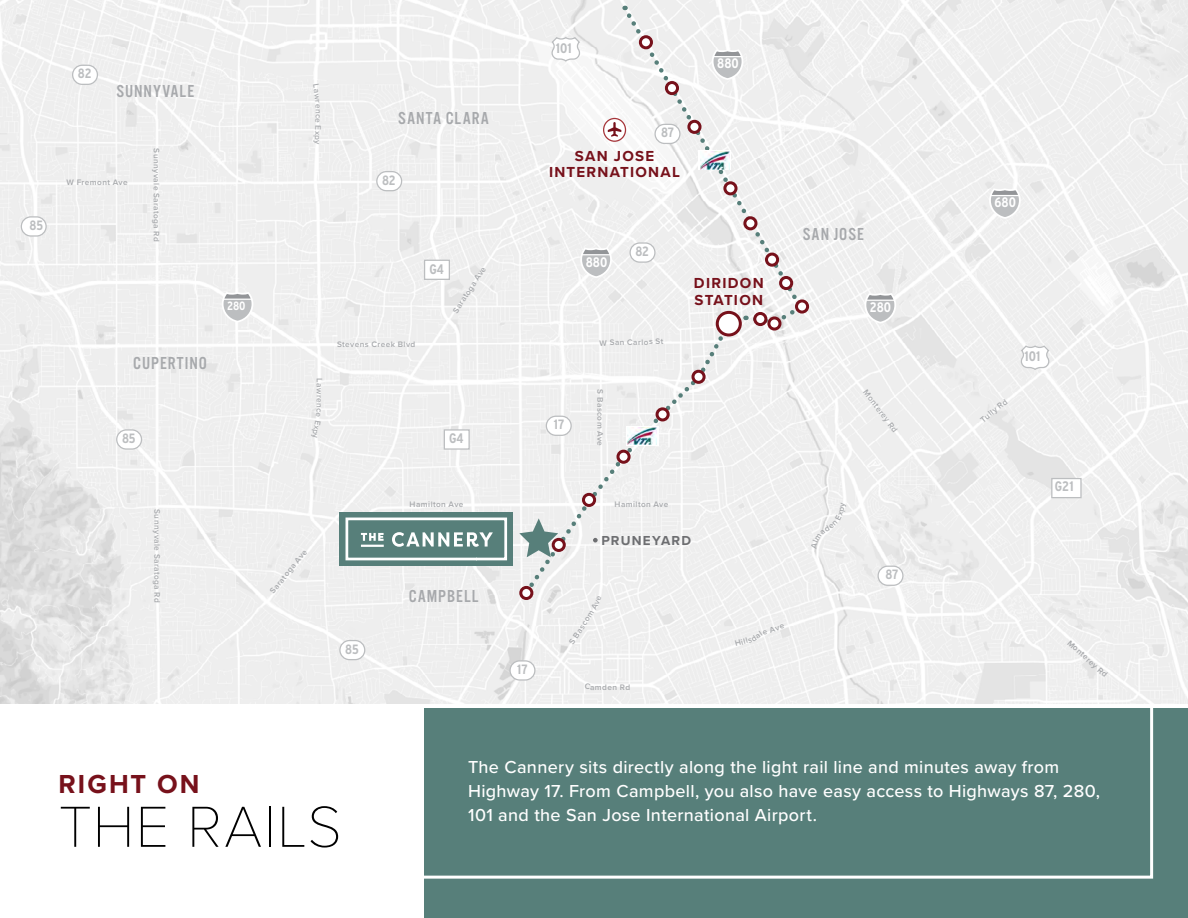
<style>
.page{position:relative;width:1188px;height:918px;background:#fff}
.page>*{position:absolute;margin:0;border:0;box-sizing:border-box;transform-origin:0 0}
.t1{font:100 60px "Proxima Nova T";letter-spacing:.02em;color:#000}
.t2{font:700 27px "Proxima Nova";letter-spacing:.075em;color:#77111b}
.t3{font:500 18px/24px "Proxima Nova";letter-spacing:.015em;color:#fff}
.t4{font:18px "Alternate Got No 3 D";letter-spacing:.06em;color:#a7a9ac}
.t5{font:700 15px/16.6px "Proxima Nova";letter-spacing:.085em;color:#77111b}
.t6{font:700 13.8px "Interstate Condensed";color:#bcbec0}
.t7{font:700 13.8px "Interstate Condensed";color:#fff}
.t8{font:700 13.5px "Interstate Condensed";letter-spacing:-.01em;color:#bcbec0}
.t9{font:700 13.5px "Proxima Nova";letter-spacing:.09em;color:#6d6e71}
.t10{font:700 12px "Interstate Condensed";color:#fff}
.t11{font:600 8.25px "Proxima Nova";letter-spacing:.05em;color:#a7a9ac}
</style>
<div class="page">
<div style="left:425px;top:708px;width:763px;height:210px;background:#577f7a"></div>
<img style="left:0;top:0;width:1188px;height:704px">
<div style="left:424px;top:260px;width:26px;height:20px;background:#fff;border:1px solid #bcbec0"></div>
<div style="left:444px;top:429px;width:26px;height:21px;background:#fff;border:1px solid #bcbec0"></div>
<div style="left:1051px;top:478px;width:31px;height:20px;background:#fff;border:1px solid #bcbec0"></div>
<svg style="left:221px;top:290px;width:34px;height:34px"></svg>
<svg style="left:863px;top:291px;width:34px;height:34px"></svg>
<svg style="left:579px;top:246px;width:34px;height:33px"></svg>
<svg style="left:988px;top:186px;width:34px;height:34px"></svg>
<div style="left:377px;top:172px;width:25px;height:19px;background:#fff;border-radius:10px"></div>
<div style="left:376px;top:171px;width:26px;height:20px;border:1px solid #bcbec0;border-radius:10px"></div>
<div style="left:510px;top:661px;width:25px;height:19px;background:#fff;border-radius:10px"></div>
<div style="left:509px;top:660px;width:26px;height:21px;border:1px solid #bcbec0;border-radius:10px"></div>
<div style="left:73px;top:65px;width:24px;height:19px;background:#fff;border-radius:10px"></div>
<div style="left:72px;top:65px;width:26px;height:20px;border:1px solid #bcbec0;border-radius:10px"></div>
<div style="left:21px;top:217px;width:25px;height:19px;background:#fff;border-radius:10px"></div>
<div style="left:21px;top:216px;width:26px;height:21px;border:1px solid #bcbec0;border-radius:10px"></div>
<div style="left:117px;top:430px;width:25px;height:19px;background:#fff;border-radius:10px"></div>
<div style="left:116px;top:429px;width:26px;height:21px;border:1px solid #bcbec0;border-radius:10px"></div>
<div style="left:340px;top:641px;width:25px;height:19px;background:#fff;border-radius:10px"></div>
<div style="left:339px;top:640px;width:26px;height:20px;border:1px solid #bcbec0;border-radius:10px"></div>
<div style="left:878px;top:566px;width:25px;height:19px;background:#fff;border-radius:10px"></div>
<div style="left:877px;top:566px;width:27px;height:20px;border:1px solid #bcbec0;border-radius:10px"></div>
<svg style="left:604px;top:119px;width:22px;height:22px"></svg>
<div style="left:603px;top:118px;width:23px;height:24px;border:1px solid #a6353a;border-radius:50%"></div>
<svg style="left:608px;top:122px;width:13px;height:15px"></svg>
<svg style="left:623px;top:9px;width:182px;height:296px"></svg>
<svg style="left:699px;top:150px;width:32px;height:20px"></svg>
<img style="left:700px;top:151px;width:29px;height:18px">
<div style="left:797px;top:301px;width:11px;height:11px;background:#fff;border-radius:50%"></div>
<div style="left:795px;top:299px;width:14px;height:15px;border:3px solid #77111b;border-radius:50%"></div>
<div style="left:781px;top:277px;width:11px;height:12px;background:#fff;border-radius:50%"></div>
<div style="left:779px;top:276px;width:14px;height:14px;border:3px solid #77111b;border-radius:50%"></div>
<div style="left:767px;top:254px;width:11px;height:11px;background:#fff;border-radius:50%"></div>
<div style="left:765px;top:253px;width:14px;height:14px;border:3px solid #77111b;border-radius:50%"></div>
<div style="left:745px;top:218px;width:11px;height:11px;background:#fff;border-radius:50%"></div>
<div style="left:743px;top:216px;width:14px;height:14px;border:3px solid #77111b;border-radius:50%"></div>
<div style="left:725px;top:183px;width:11px;height:11px;background:#fff;border-radius:50%"></div>
<div style="left:723px;top:181px;width:15px;height:14px;border:3px solid #77111b;border-radius:50%"></div>
<div style="left:689px;top:121px;width:11px;height:11px;background:#fff;border-radius:50%"></div>
<div style="left:687px;top:120px;width:15px;height:14px;border:3px solid #77111b;border-radius:50%"></div>
<div style="left:666px;top:83px;width:12px;height:11px;background:#fff;border-radius:50%"></div>
<div style="left:665px;top:81px;width:14px;height:14px;border:3px solid #77111b;border-radius:50%"></div>
<div style="left:640px;top:37px;width:11px;height:11px;background:#fff;border-radius:50%"></div>
<div style="left:639px;top:35px;width:14px;height:14px;border:3px solid #77111b;border-radius:50%"></div>
<svg style="left:1020px;top:345px;width:30px;height:26px"></svg>
<svg style="left:551px;top:36px;width:30px;height:27px"></svg>
<div style="left:339px;top:513px;width:174px;height:53px;background:#577f7a"></div>
<svg style="left:345px;top:517px;width:163px;height:44px"></svg>
<svg style="left:584px;top:683px;width:10px;height:7px"></svg>
<svg style="left:569px;top:631px;width:11px;height:14px"></svg>
<svg style="left:519px;top:305px;width:283px;height:313px"></svg>
<svg style="left:313px;top:84px;width:7px;height:24px"></svg>
<svg style="left:313px;top:114px;width:8px;height:31px"></svg>
<svg style="left:311px;top:408px;width:10px;height:31px"></svg>
<svg style="left:750px;top:631px;width:13px;height:11px"></svg>
<svg style="left:811px;top:502px;width:35px;height:47px"></svg>
<h3 class="t8" style="left:30px;top:218px;width:15px">85</h3>
<h3 class="t8" style="left:78px;top:66px;width:15px">82</h3>
<h3 class="t4" style="left:116px;top:82px;width:79px">SUNNYVALE</h3>
<p class="t11" style="left:67px;top:176px;width:63px">W Fremont Ave</p>
<p class="t11" style="left:163px;top:148px;width:95px;rotate:90deg">Sunnyvale Saratoga Rd</p>
<h3 class="t4" style="left:133px;top:353px;width:75px">CUPERTINO</h3>
<h3 class="t8" style="left:122px;top:431px;width:15px">85</h3>
<p class="t11" style="left:325px;top:109px;width:6px;rotate:90deg">n</p>
<h3 class="t4" style="left:398px;top:108px;width:92px">SANTA CLARA</h3>
<h3 class="t8" style="left:382px;top:172px;width:15px">82</h3>
<h3 class="t6" style="left:556px;top:41px;width:17px">101</h3>
<h3 class="t8" style="left:661px;top:125px;width:14px">87</h3>
<h3 class="t5" style="left:549px;top:147px;width:132px;text-align:center">SAN JOSE<br>INTERNATIONAL</h3>
<h3 class="t7" style="left:717px;top:56px;width:23px">880</h3>
<h3 class="t4" style="left:803px;top:224px;width:63px">SAN JOSE</h3>
<h3 class="t8" style="left:635px;top:244px;width:15px">82</h3>
<h3 class="t7" style="left:586px;top:254px;width:23px">880</h3>
<h3 class="t6" style="left:429px;top:261px;width:16px">G4</h3>
<p class="t11" style="left:450px;top:309px;width:55px;rotate:-57deg">Saratoga Ave</p>
<h3 class="t5" style="left:694px;top:274px;width:71px">DIRIDON<br>STATION</h3>
<h3 class="t10" style="left:227px;top:299px;width:20px">280</h3>
<h3 class="t7" style="left:870px;top:299px;width:23px">280</h3>
<p class="t11" style="left:326px;top:378px;width:31px;rotate:90deg">Lawren</p>
<p class="t11" style="left:337px;top:339px;width:80px">Stevens Creek Blvd</p>
<h3 class="t6" style="left:449px;top:431px;width:16px">G4</h3>
<h3 class="t8" style="left:554px;top:417px;width:12px">17</h3>
<p class="t11" style="left:599px;top:337px;width:65px;rotate:-2deg">W San Carlos St</p>
<p class="t11" style="left:607px;top:389px;width:58px;rotate:90deg">S Bascom Ave</p>
<p class="t11" style="left:870px;top:387px;width:53px;rotate:53deg">Monterey Rd</p>
<p class="t11" style="left:163px;top:509px;width:95px;rotate:90deg">Sunnyvale Saratoga Rd</p>
<p class="t11" style="left:267px;top:588px;width:55px;rotate:-51deg">Saratoga Ave</p>
<h3 class="t8" style="left:345px;top:641px;width:15px">85</h3>
<p class="t11" style="left:410px;top:498px;width:55px">Hamilton Ave</p>
<p class="t11" style="left:615px;top:498px;width:55px">Hamilton Ave</p>
<h3 class="t4" style="left:409px;top:586px;width:71px">CAMPBELL</h3>
<h3 class="t8" style="left:517px;top:662px;width:12px">17</h3>
<h3 class="t9" style="left:602px;top:530px;width:91px">PRUNEYARD</h3>
<p class="t11" style="left:573px;top:629px;width:20px;rotate:-56deg">asco</p>
<p class="t11" style="left:595px;top:681px;width:37px">mden Rd</p>
<p class="t11" style="left:733px;top:638px;width:19px;rotate:-15deg">Hills</p>
<p class="t11" style="left:761px;top:626px;width:24px;rotate:-18deg">e Ave</p>
<h3 class="t8" style="left:886px;top:567px;width:14px">87</h3>
<h3 class="t7" style="left:995px;top:195px;width:23px">680</h3>
<p class="t11" style="left:978px;top:416px;width:33px;rotate:-39deg">Tully Rd</p>
<h3 class="t6" style="left:1024px;top:349px;width:17px">101</h3>
<h3 class="t6" style="left:1055px;top:479px;width:20px">G21</h3>
<p class="t11" style="left:1073px;top:637px;width:53px;rotate:42deg">Monterey Rd</p>
<h2 class="t2" style="left:59px;top:764px;width:142px">RIGHT ON</h2>
<h1 class="t1" style="left:59px;top:782px;width:285px">THE RAILS</h1>
<h3 class="t3" style="left:468px;top:754px;width:634px">The Cannery sits directly along the light rail line and minutes away from<br>Highway 17. From Campbell, you also have easy access to Highways 87, 280,<br>101 and the San Jose International Airport.</h3>
</div>
